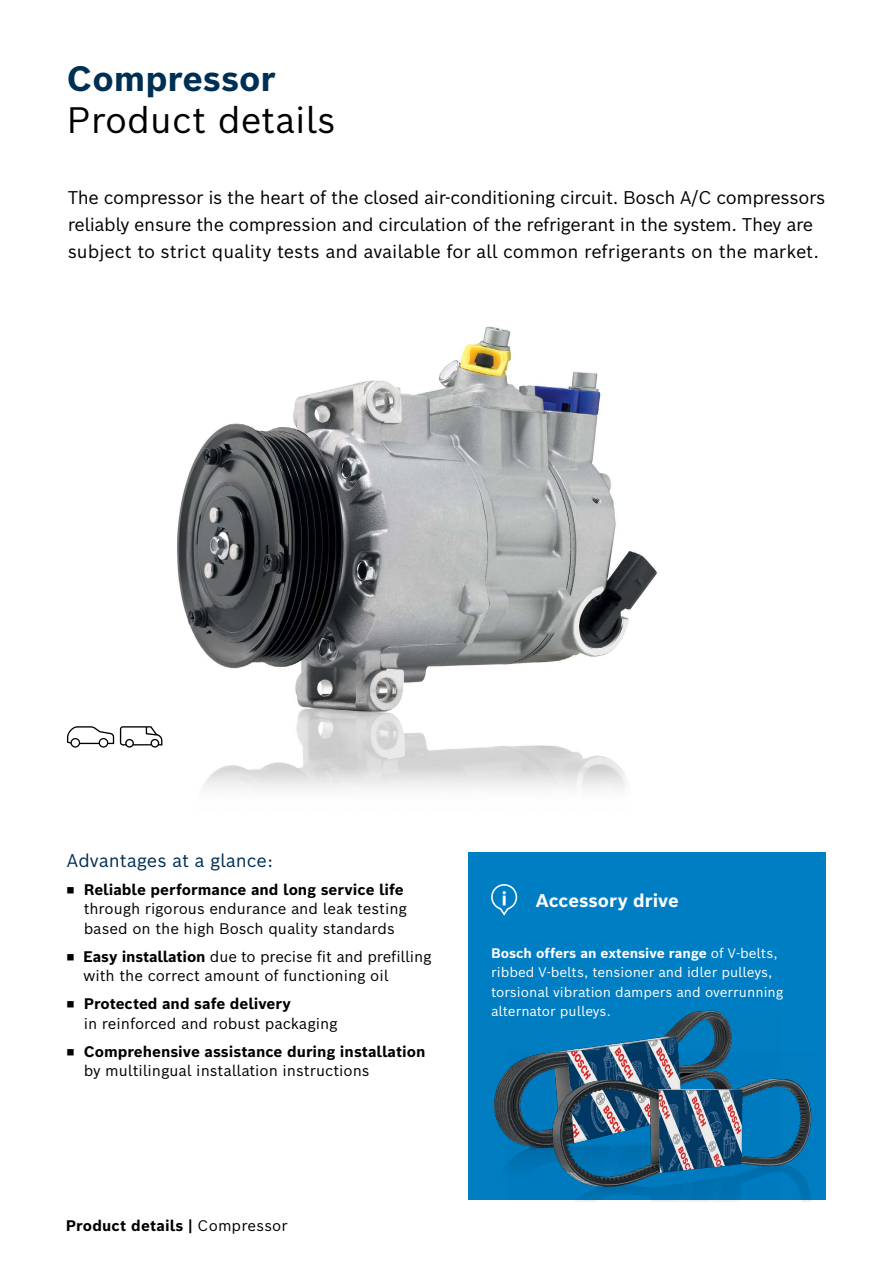
<style>
.page{position:relative;width:893px;height:1263px;background:#fff}
.page>*{position:absolute;margin:0;border:0;box-sizing:border-box;transform-origin:0 0}
.t1{font:36px "Bosch Sans";color:#000}
.t2{font:700 34.5px "Bosch Sans";color:#002f54}
.t3{font:18px/27px "Bosch Sans";letter-spacing:-.02em;color:#000}
.t4{font:18px "Bosch Sans";color:#002f54}
.t5{font:700 18px "Bosch Sans";color:#fff}
.t6{font:15px/19.5px "Bosch Sans";color:#000}
.t7{font:700 15px/19.5px "Bosch Sans";color:#000}
.t8{font:13.5px/19.5px "Bosch Sans";color:#fff}
.s1{font-weight:700}
.s2{font-weight:400}
</style>
<div class="page">
<img style="left:114px;top:326px;width:543px;height:443px">
<svg style="left:120px;top:726px;width:42px;height:22px"></svg>
<svg style="left:67px;top:726px;width:47px;height:22px"></svg>
<div style="left:469px;top:852px;width:357px;height:348px;background:#007ec3"></div>
<svg style="left:491px;top:884px;width:26px;height:32px"></svg>
<img style="left:494px;top:1010px;width:238px;height:158px">
<img style="left:508px;top:1052px;width:304px;height:148px">
<h2 class="t2" style="left:67px;top:55px;width:210px">Compressor</h2>
<h1 class="t1" style="left:67px;top:95px;width:270px">Product details</h1>
<p class="t3" style="left:68px;top:183px;width:759px">The compressor is the heart of the closed air-conditioning circuit. Bosch A/C compressors reliably ensure the compression and circulation of the refrigerant in the system. They are subject to strict quality tests and available for all common refrigerants on the market.</p>
<p class="t4" style="left:67px;top:848px;width:208px">Advantages at a glance:</p>
<p class="t7" style="left:67px;top:879px;width:338px">◾ Reliable performance and long service life</p>
<p class="t6" style="left:84px;top:899px;width:325px">through rigorous endurance and leak testing based on the high Bosch quality standards</p>
<p class="t6" style="left:83px;top:946px;width:350px;text-indent:-16px">◾ <span class="s1">Easy installation</span> due to precise fit and prefilling with the correct amount of functioning oil</p>
<p class="t6" style="left:84px;top:994px;width:256px;text-indent:-17px">◾ <span class="s1">Protected and safe delivery<br></span>in reinforced and robust packaging</p>
<p class="t7" style="left:84px;top:1041px;width:343px;text-indent:-17px"><span class="s2">◾</span> Comprehensive assistance during installation <span class="s2">by multilingual installation instructions</span></p>
<p class="t7" style="left:66px;top:1216px;width:223px">Product details | <span class="s2">Compressor</span></p>
<p class="t5" style="left:536px;top:888px;width:144px">Accessory drive</p>
<p class="t8" style="left:491px;top:942px;width:294px"><span class="s1">Bosch offers an extensive range</span> of V-belts, ribbed V-belts, tensioner and idler pulleys, torsional vibration dampers and overrunning alternator pulleys.</p>
</div>
